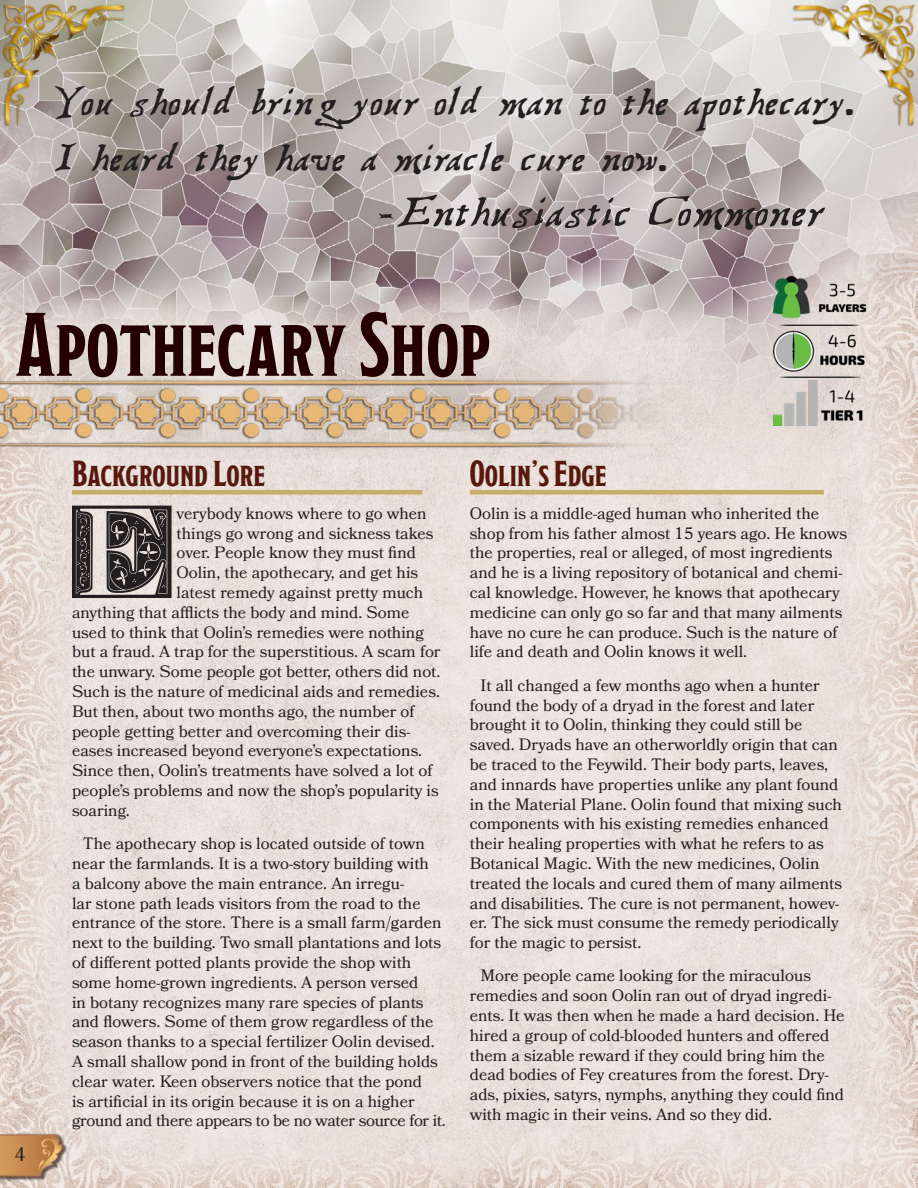
<style>
.page{position:relative;width:918px;height:1188px;background:#fff}
.page>*{position:absolute;margin:0;border:0;box-sizing:border-box;transform-origin:0 0}
.Drops_Caps{font:115.5px "Fleur Corner Caps";color:#231f20}
.Chapter_Header{font:90px "Modesto Condensed";color:#240000}
.Cursive_Quote{font:54px "Treasure Map Deadhand";color:#231f20}
.Cursive_Quote-2{font:49.5px/55.5px "Treasure Map Deadhand";color:#231f20}
.Heading_1{font:36px "Modesto Condensed";color:#58180d}
.t1{font:19.5px "Bookmania";color:#231f20}
.Core_Body_-_Indented{font:16.5px/19.8px "Bookmania";color:#231f20}
.Drops_Caps-2{font:16.5px "Bookmania";color:#231f20}
.Core_Body{font:16.5px/19.8px "Bookmania";color:#231f20}
</style>
<div class="page">
<img style="left:0;top:460px;width:918px;height:728px">
<img style="left:0;top:0;width:918px;height:460px">
<div style="left:72px;top:490px;width:350px;height:5px;background:#c9ad6a"></div>
<div style="left:470px;top:490px;width:354px;height:5px;background:#c9ad6a"></div>
<img style="left:773px;top:277px;width:92px;height:149px">
<p class="Cursive_Quote-2" style="left:54px;top:79px;width:801px">You should bring your old man to the apothecary.<br>I heard they have a miracle cure now.</p>
<p class="Cursive_Quote" style="left:378px;top:190px;width:447px">-Enthusiastic Commoner</p>
<p class="Chapter_Header" style="left:16px;top:300px;width:476px">Apothecary Shop</p>
<p class="t1" style="left:14px;top:1143px;width:13px">4</p>
<p class="Heading_1" style="left:72px;top:455px;width:195px">Background Lore</p>
<p class="Drops_Caps" style="left:72px;top:491px;width:106px">E</p>
<p class="Drops_Caps-2" style="left:177px;top:503px;width:252px">verybody knows where to go when</p>
<p class="Drops_Caps-2" style="left:177px;top:523px;width:258px">things go wrong and sickness takes</p>
<p class="Drops_Caps-2" style="left:177px;top:543px;width:241px">over. People know they must find</p>
<p class="Drops_Caps-2" style="left:177px;top:563px;width:243px">Oolin, the apothecary, and get his</p>
<p class="Drops_Caps-2" style="left:177px;top:583px;width:248px">latest remedy against pretty much</p>
<p class="Drops_Caps-2" style="left:72px;top:602px;width:339px">anything that afflicts the body and mind. Some</p>
<p class="Drops_Caps-2" style="left:72px;top:622px;width:354px">used to think that Oolin’s remedies were nothing</p>
<p class="Drops_Caps-2" style="left:72px;top:642px;width:370px">but a fraud. A trap for the superstitious. A scam for</p>
<p class="Drops_Caps-2" style="left:72px;top:662px;width:370px">the unwary. Some people got better, others did not.</p>
<p class="Drops_Caps-2" style="left:72px;top:682px;width:369px">Such is the nature of medicinal aids and remedies.</p>
<p class="Drops_Caps-2" style="left:72px;top:701px;width:344px">But then, about two months ago, the number of</p>
<p class="Drops_Caps-2" style="left:72px;top:721px;width:340px">people getting better and overcoming their dis-</p>
<p class="Drops_Caps-2" style="left:72px;top:741px;width:352px">eases increased beyond everyone’s expectations.</p>
<p class="Drops_Caps-2" style="left:72px;top:761px;width:362px">Since then, Oolin’s treatments have solved a lot of</p>
<p class="Drops_Caps-2" style="left:72px;top:781px;width:368px">people’s problems and now the shop’s popularity is</p>
<p class="Drops_Caps-2" style="left:72px;top:800px;width:59px">soaring.</p>
<p class="Core_Body_-_Indented" style="left:72px;top:834px;width:375px;text-indent:11px">The apothecary shop is located outside of town near the farmlands. It is a two-story building with<br>a balcony above the main entrance. An irregu-<br>lar stone path leads visitors from the road to the entrance of the store. There is a small farm/garden next to the building. Two small plantations and lots of different potted plants provide the shop with some home-grown ingredients. A person versed<br>in botany recognizes many rare species of plants and flowers. Some of them grow regardless of the season thanks to a special fertilizer Oolin devised.<br>A small shallow pond in front of the building holds clear water. Keen observers notice that the pond<br>is artificial in its origin because it is on a higher ground and there appears to be no water source for it.</p>
<p class="Heading_1" style="left:470px;top:455px;width:138px">Oolin’s Edge</p>
<p class="Core_Body" style="left:470px;top:503px;width:379px">Oolin is a middle-aged human who inherited the shop from his father almost 15 years ago. He knows the properties, real or alleged, of most ingredients and he is a living repository of botanical and chemi&shy;cal knowledge. However, he knows that apothecary medicine can only go so far and that many ailments have no cure he can produce. Such is the nature of life and death and Oolin knows it well.</p>
<p class="Core_Body_-_Indented" style="left:470px;top:675px;width:374px;text-indent:11px">It all changed a few months ago when a hunter found the body of a dryad in the forest and later brought it to Oolin, thinking they could still be saved. Dryads have an otherworldly origin that can be traced to the Feywild. Their body parts, leaves, and innards have properties unlike any plant found in the Material Plane. Oolin found that mixing such components with his existing remedies enhanced their healing properties with what he refers to as Botanical Magic. With the new medicines, Oolin treated the locals and cured them of many ailments and disabilities. The cure is not permanent, howev&shy;er. The sick must consume the remedy periodically for the magic to persist.</p>
<p class="Core_Body_-_Indented" style="left:470px;top:966px;width:376px;text-indent:11px">More people came looking for the miraculous remedies and soon Oolin ran out of dryad ingredi&shy;ents. It was then when he made a hard decision. He hired a group of cold-blooded hunters and offered them a sizable reward if they could bring him the dead bodies of Fey creatures from the forest. Dry&shy;ads, pixies, satyrs, nymphs, anything they could find with magic in their veins. And so they did.</p>
</div>
